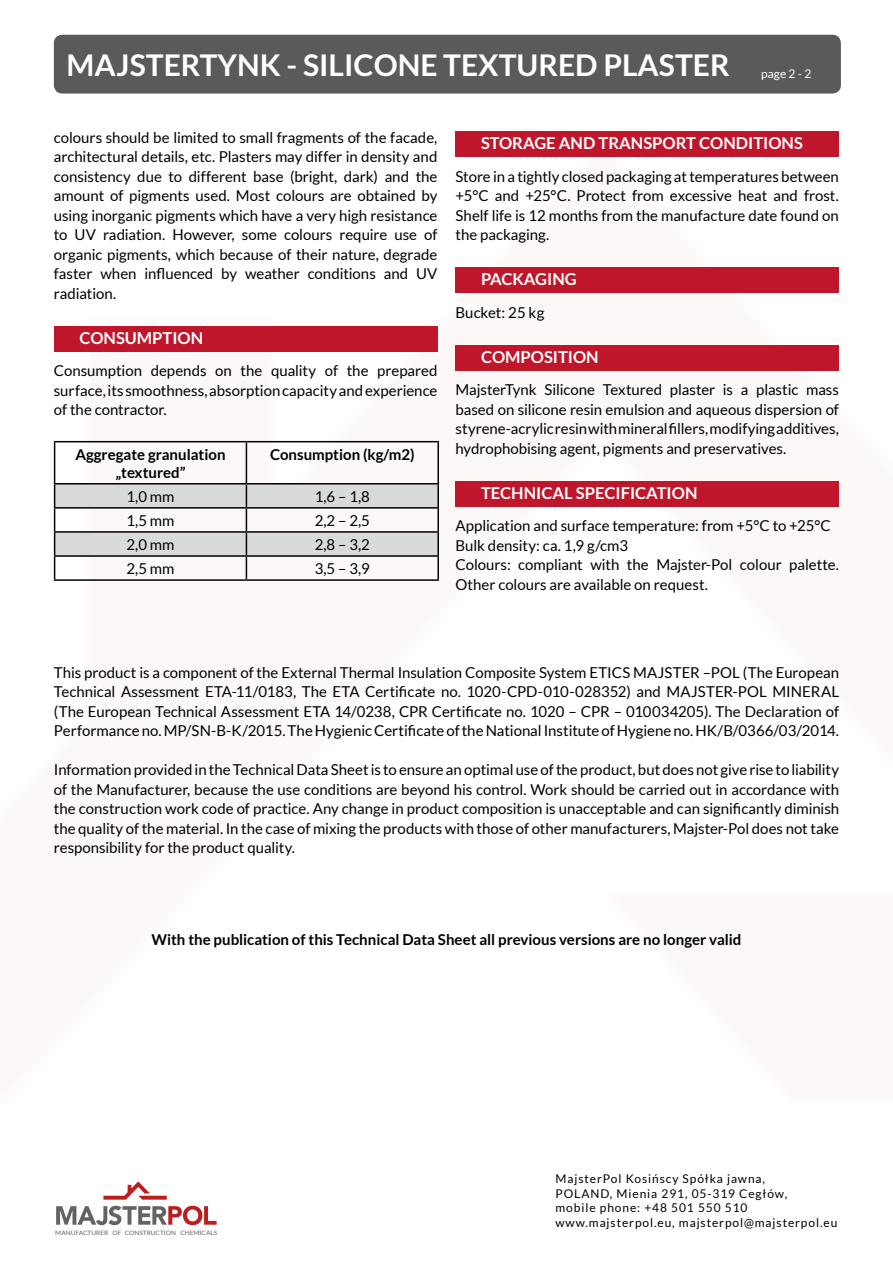
<style>
.page{position:relative;width:893px;height:1263px;background:#fff}
.page>*{position:absolute;margin:0;border:0;box-sizing:border-box;transform-origin:0 0}
.t1{font:700 30px "Lato";color:#fff}
.t2{font:700 16.5px "Lato";color:#fff}
.t3{font:15px/19.5px "Lato";color:#000;text-align:justify}
.t4{font:700 15px/18px "Lato";color:#000;text-align:center}
.t5{font:12px/14.4px "Lato";letter-spacing:.075em;color:#000}
.t6{font:12px "Lato";color:#fff}
.t7{font:6px "Lato";color:#646363;scale:1.09 1}
</style>
<div class="page">
<div style="left:54px;top:35px;width:787px;height:59px;background:#5a5a5a;border-radius:9px"></div>
<svg style="left:56px;top:1206px;width:161px;height:19px"></svg>
<svg style="left:103px;top:1181px;width:64px;height:18px"></svg>
<div style="left:54px;top:327px;width:383px;height:25px;background:#c0162b"></div>
<hr style="left:54px;top:441px;width:192px;height:1px;background:#000">
<hr style="left:54px;top:442px;width:1px;height:41px;background:#000">
<hr style="left:246px;top:441px;width:193px;height:1px;background:#000">
<hr style="left:246px;top:442px;width:1px;height:41px;background:#000">
<hr style="left:437px;top:442px;width:2px;height:41px;background:#000">
<hr style="left:54px;top:483px;width:192px;height:1px;background:#000">
<hr style="left:246px;top:483px;width:193px;height:1px;background:#000">
<hr style="left:437px;top:484px;width:2px;height:23px;background:#000">
<hr style="left:246px;top:507px;width:193px;height:2px;background:#000">
<hr style="left:437px;top:509px;width:2px;height:22px;background:#000">
<hr style="left:246px;top:531px;width:193px;height:2px;background:#000">
<hr style="left:437px;top:533px;width:2px;height:22px;background:#000">
<hr style="left:246px;top:555px;width:193px;height:2px;background:#000">
<svg style="left:54px;top:484px;width:384px;height:95px"></svg>
<hr style="left:437px;top:557px;width:2px;height:22px;background:#000">
<hr style="left:54px;top:579px;width:192px;height:2px;background:#000">
<hr style="left:246px;top:579px;width:193px;height:2px;background:#000">
<div style="left:455px;top:132px;width:384px;height:25px;background:#c0162b"></div>
<div style="left:455px;top:268px;width:384px;height:25px;background:#c0162b"></div>
<div style="left:455px;top:345px;width:384px;height:25px;background:#c0162b"></div>
<div style="left:455px;top:482px;width:384px;height:25px;background:#c0162b"></div>
<h1 class="t1" style="left:67px;top:48px;width:665px">MAJSTERTYNK - SILICONE TEXTURED PLASTER</h1>
<p class="t6" style="left:761px;top:67px;width:52px">page 2 - 2</p>
<p class="t3" style="left:54px;top:128px;width:385px">colours should be limited to small fragments of the facade, architectural details, etc. Plasters may differ in density and consistency due to different base (bright, dark) and the amount of pigments used. Most colours are obtained by using inorganic pigments which have a very high resistance to UV radiation. However, some colours require use of organic pigments, which because of their nature, degrade faster when influenced by weather conditions and UV radiation.</p>
<p class="t2" style="left:79px;top:329px;width:125px">CONSUMPTION</p>
<p class="t3" style="left:54px;top:361px;width:385px">Consumption depends on the quality of the prepared surface, its smoothness, absorption capacity and experience of the contractor.</p>
<p class="t4" style="left:75px;top:445px;width:152px">Aggregate granulation „textured”</p>
<p class="t4" style="left:270px;top:445px;width:146px">Consumption (kg/m2)</p>
<p class="t3" style="left:126px;top:487px;width:50px">1,0 mm</p>
<p class="t3" style="left:315px;top:487px;width:57px">1,6 – 1,8</p>
<p class="t3" style="left:126px;top:511px;width:50px">1,5 mm</p>
<p class="t3" style="left:315px;top:511px;width:57px">2,2 – 2,5</p>
<p class="t3" style="left:126px;top:535px;width:50px">2,0 mm</p>
<p class="t3" style="left:315px;top:535px;width:57px">2,8 – 3,2</p>
<p class="t3" style="left:126px;top:559px;width:50px">2,5 mm</p>
<p class="t3" style="left:315px;top:559px;width:57px">3,5 – 3,9</p>
<p class="t2" style="left:481px;top:134px;width:323px">STORAGE AND TRANSPORT CONDITIONS</p>
<p class="t3" style="left:455px;top:166px;width:385px">Store in a tightly closed packaging at temperatures between +5°C and +25°C. Protect from excessive heat and frost.<br>Shelf life is 12 months from the manufacture date found on the packaging.</p>
<p class="t2" style="left:481px;top:270px;width:97px">PACKAGING</p>
<p class="t3" style="left:455px;top:302px;width:90px">Bucket: 25 kg</p>
<p class="t2" style="left:481px;top:348px;width:119px">COMPOSITION</p>
<p class="t3" style="left:455px;top:380px;width:385px">MajsterTynk Silicone Textured plaster is a plastic mass based on silicone resin emulsion and aqueous dispersion of styrene-acrylic resin with mineral fillers, modifying additives, hydrophobising agent, pigments and preservatives.</p>
<p class="t2" style="left:481px;top:484px;width:218px">TECHNICAL SPECIFICATION</p>
<p class="t3" style="left:455px;top:516px;width:385px;text-align:left">Application and surface temperature: from +5°C to +25°C Bulk density: ca. 1,9 g/cm3<br>Colours: compliant with the Majster-Pol colour palette.<br>Other colours are available on request.</p>
<p class="t3" style="left:54px;top:662px;width:787px">This product is a component of the External Thermal Insulation Composite System ETICS MAJSTER –POL (The European Technical Assessment ETA-11/0183, The ETA Certificate no. 1020-CPD-010-028352) and MAJSTER-POL MINERAL (The European Technical Assessment ETA 14/0238, CPR Certificate no. 1020 – CPR – 010034205). The Declaration of Performance no. MP/SN-B-K/2015. The Hygienic Certificate of the National Institute of Hygiene no. HK/B/0366/03/2014.</p>
<p class="t3" style="left:54px;top:760px;width:787px">Information provided in the Technical Data Sheet is to ensure an optimal use of the product, but does not give rise to liability of the Manufacturer, because the use conditions are beyond his control. Work should be carried out in accordance with the construction work code of practice. Any change in product composition is unacceptable and can significantly diminish the quality of the material. In the case of mixing the products with those of other manufacturers, Majster-Pol does not take responsibility for the product quality.</p>
<p class="t4" style="left:151px;top:930px;width:591px">With the publication of this Technical Data Sheet all previous versions are no longer valid</p>
<p class="t7" style="left:55px;top:1229px;width:150px">MANUFACTURER OF CONSTRUCTION CHEMICALS</p>
<p class="t5" style="left:556px;top:1172px;width:283px">MajsterPol Kosińscy Spółka jawna,<br>POLAND, Mienia 291, 05-319 Cegłów,<br>mobile phone: +48 501 550 510 www.majsterpol.eu, majsterpol@majsterpol.eu</p>
</div>
